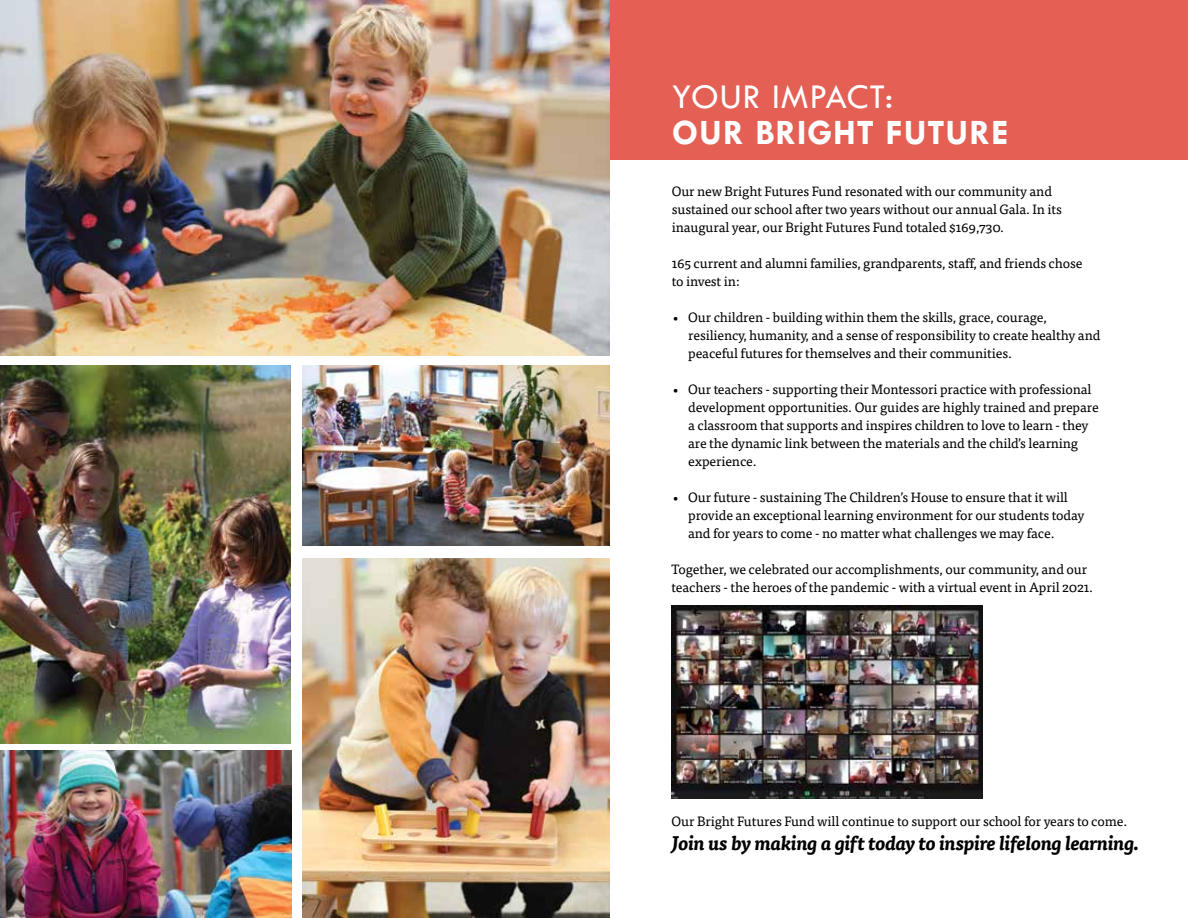
<style>
.page{position:relative;width:1188px;height:918px;background:#fff}
.page>*{position:absolute;margin:0;border:0;box-sizing:border-box;transform-origin:0 0}
.t1{font:700 36px "Tw Cen";letter-spacing:.025em;color:#fff}
.t2{font:36px "Tw Cen";letter-spacing:.025em;color:#fff}
.t3{font:italic 700 19.5px "Tisa Pro";letter-spacing:-.01em;color:#000}
.t4{font:13.5px/18px "Tisa Pro";letter-spacing:-.01em;color:#000}
</style>
<div class="page">
<div style="left:564px;top:0;width:624px;height:160px;background:#e46054"></div>
<img style="left:0;top:0;width:609px;height:355px">
<img style="left:0;top:365px;width:290px;height:378px">
<img style="left:303px;top:365px;width:306px;height:181px">
<img style="left:0;top:751px;width:292px;height:167px">
<img style="left:303px;top:558px;width:306px;height:360px">
<img style="left:672px;top:605px;width:311px;height:194px">
<h1 class="t2" style="left:672px;top:75px;width:223px">YOUR IMPACT:</h1>
<h1 class="t1" style="left:672px;top:111px;width:338px">OUR BRIGHT FUTURE</h1>
<p class="t4" style="left:672px;top:182px;width:392px">Our new Bright Futures Fund resonated with our community and sustained our school after two years without our annual Gala. In its inaugural year, our Bright Futures Fund totaled $169,730.</p>
<p class="t4" style="left:672px;top:254px;width:412px">165 current and alumni families, grandparents, staff, and friends chose to invest in:</p>
<p class="t4" style="left:688px;top:308px;width:414px;text-indent:-16px">• Our children - building within them the skills, grace, courage, resiliency, humanity, and a sense of responsibility to create healthy and peaceful futures for themselves and their communities.</p>
<p class="t4" style="left:688px;top:380px;width:412px;text-indent:-16px">• Our teachers - supporting their Montessori practice with professional development opportunities. Our guides are highly trained and prepare a classroom that supports and inspires children to love to learn - they are the dynamic link between the materials and the child’s learning experience.</p>
<p class="t4" style="left:688px;top:488px;width:398px;text-indent:-16px">• Our future - sustaining The Children’s House to ensure that it will provide an exceptional learning environment for our students today and for years to come - no matter what challenges we may face.</p>
<p class="t4" style="left:672px;top:560px;width:423px">Together, we celebrated our accomplishments, our community, and our teachers - the heroes of the pandemic - with a virtual event in April 2021.</p>
<p class="t4" style="left:672px;top:812px;width:457px">Our Bright Futures Fund will continue to support our school for years to come.</p>
<h2 class="t3" style="left:672px;top:827px;width:469px">Join us by making a gift today to inspire lifelong learning.</h2>
</div>
